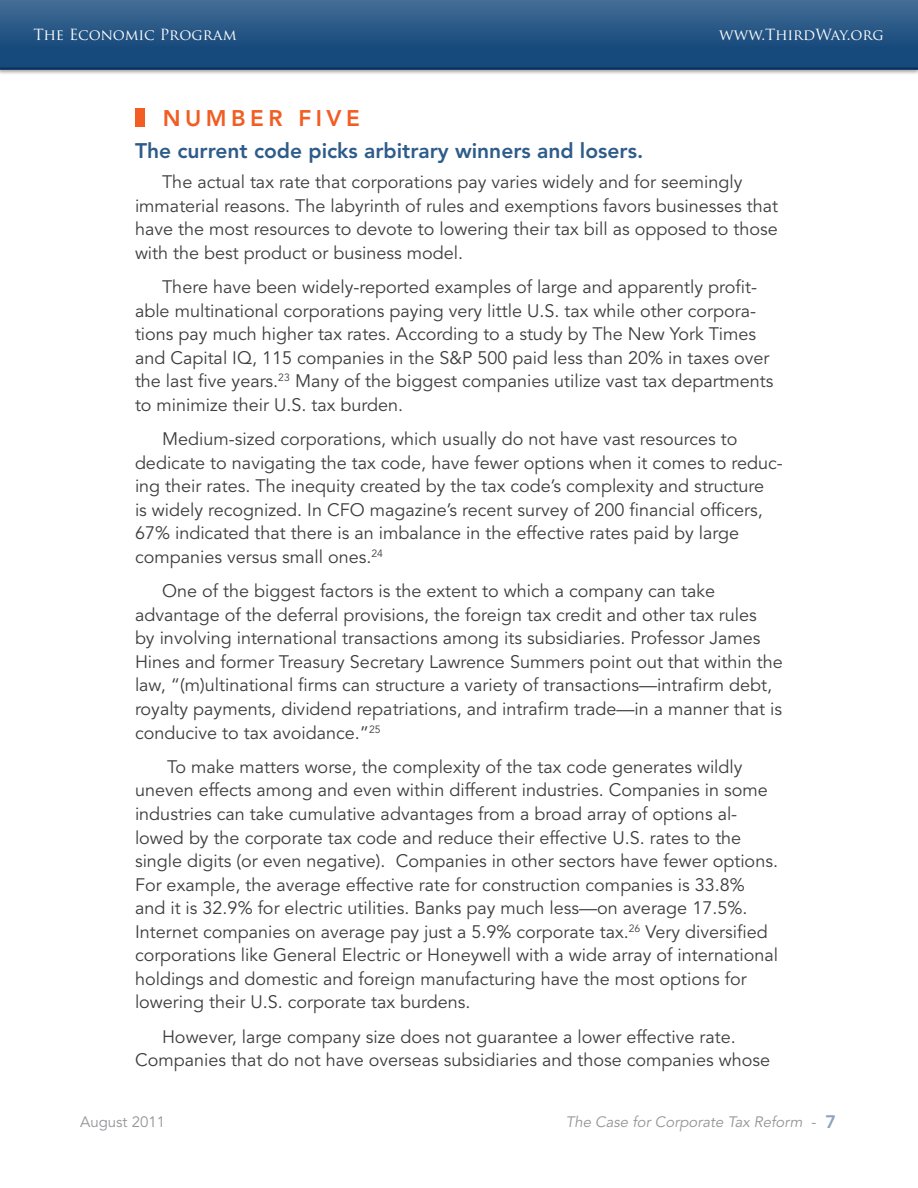
<style>
.page{position:relative;width:918px;height:1188px;background:#fff}
.page>*{position:absolute;margin:0;border:0;box-sizing:border-box;transform-origin:0 0}
.brief_Head{font:800 22.5px "Avenir LT Std";letter-spacing:.2em;color:#f15d22}
.brief_Shaded{font:800 21px "Avenir LT Std";color:#2e5c89}
.Body_Text{font:18px/23.5px "Avenir LT Std";color:#3e3e3f}
.t1{font:15px "Trajan Pro";letter-spacing:-.01em;color:#fff}
.t2{font:italic 15px "Avenir LT Std";color:#939598}
.t3{font:15px "Avenir LT Std";color:#939598}
.s1{font-style:normal}
.s2{font-weight:800;font-style:normal;font-size:18px;color:#8ba5be}
</style>
<div class="page">
<div style="left:0;top:0;width:918px;height:75px;background:#231f20;opacity:.4"></div>
<div style="left:0;top:0;width:918px;height:69px;background:linear-gradient(to bottom,#406a93,#0d4276)"></div>
<hr style="left:0;top:68px;width:918px;height:1px;background:#142c52">
<div style="left:135px;top:108px;width:10px;height:19px;background:#f15d22"></div>
<p class="t1" style="left:34px;top:25px;width:205px">The Economic Program</p>
<p class="t1" style="left:719px;top:25px;width:166px">www.ThirdWay.org</p>
<p class="brief_Head" style="left:163px;top:105px;width:199px">NUMBER FIVE</p>
<p class="brief_Shaded" style="left:135px;top:138px;width:510px">The current code picks arbitrary winners and losers.</p>
<p class="Body_Text" style="left:135px;top:171px;width:645px;text-indent:27px">The actual tax rate that corporations pay varies widely and for seemingly immaterial reasons. The labyrinth of rules and exemptions favors businesses that have the most resources to devote to lowering their tax bill as opposed to those with the best product or business model.</p>
<p class="Body_Text" style="left:135px;top:276px;width:640px;text-indent:27px">There have been widely-reported examples of large and apparently profit&shy;able multinational corporations paying very little U.S. tax while other corpora&shy;tions pay much higher tax rates. According to a study by The New York Times and Capital IQ, 115 companies in the S&amp;P 500 paid less than 20% in taxes over the last five years.<sup>23</sup> Many of the biggest companies utilize vast tax departments to minimize their U.S. tax burden.</p>
<p class="Body_Text" style="left:135px;top:428px;width:649px;text-indent:27px">Medium-sized corporations, which usually do not have vast resources to dedicate to navigating the tax code, have fewer options when it comes to reduc&shy;ing their rates. The inequity created by the tax code’s complexity and structure<br>is widely recognized. In CFO magazine’s recent survey of 200 financial officers, 67% indicated that there is an imbalance in the effective rates paid by large companies versus small ones.<sup>24</sup></p>
<p class="Body_Text" style="left:135px;top:580px;width:649px;text-indent:27px">One of the biggest factors is the extent to which a company can take advantage of the deferral provisions, the foreign tax credit and other tax rules<br>by involving international transactions among its subsidiaries. Professor James Hines and former Treasury Secretary Lawrence Summers point out that within the law, “(m)ultinational firms can structure a variety of transactions—intrafirm debt, royalty payments, dividend repatriations, and intrafirm trade—in a manner that is conducive to tax avoidance.”<sup>25</sup></p>
<p class="Body_Text" style="left:135px;top:755px;width:645px;text-indent:32px">To make matters worse, the complexity of the tax code generates wildly uneven effects among and even within different industries. Companies in some industries can take cumulative advantages from a broad array of options al&shy;lowed by the corporate tax code and reduce their effective U.S. rates to the single digits (or even negative). Companies in other sectors have fewer options.<br>For example, the average effective rate for construction companies is 33.8% and it is 32.9% for electric utilities. Banks pay much less—on average 17.5%.<br>Internet companies on average pay just a 5.9% corporate tax.<sup>26</sup> Very diversified corporations like General Electric or Honeywell with a wide array of international holdings and domestic and foreign manufacturing have the most options for lowering their U.S. corporate tax burdens.</p>
<p class="Body_Text" style="left:135px;top:1025px;width:637px;text-align:center">However, large company size does not guarantee a lower effective rate.<br>Companies that do not have overseas subsidiaries and those companies whose</p>
<p class="t3" style="left:80px;top:1113px;width:87px">August 2011</p>
<p class="t2" style="left:566px;top:1113px;width:272px">The Case for Corporate Tax Reform <span class="s1">-</span> <span class="s2">7</span></p>
</div>
